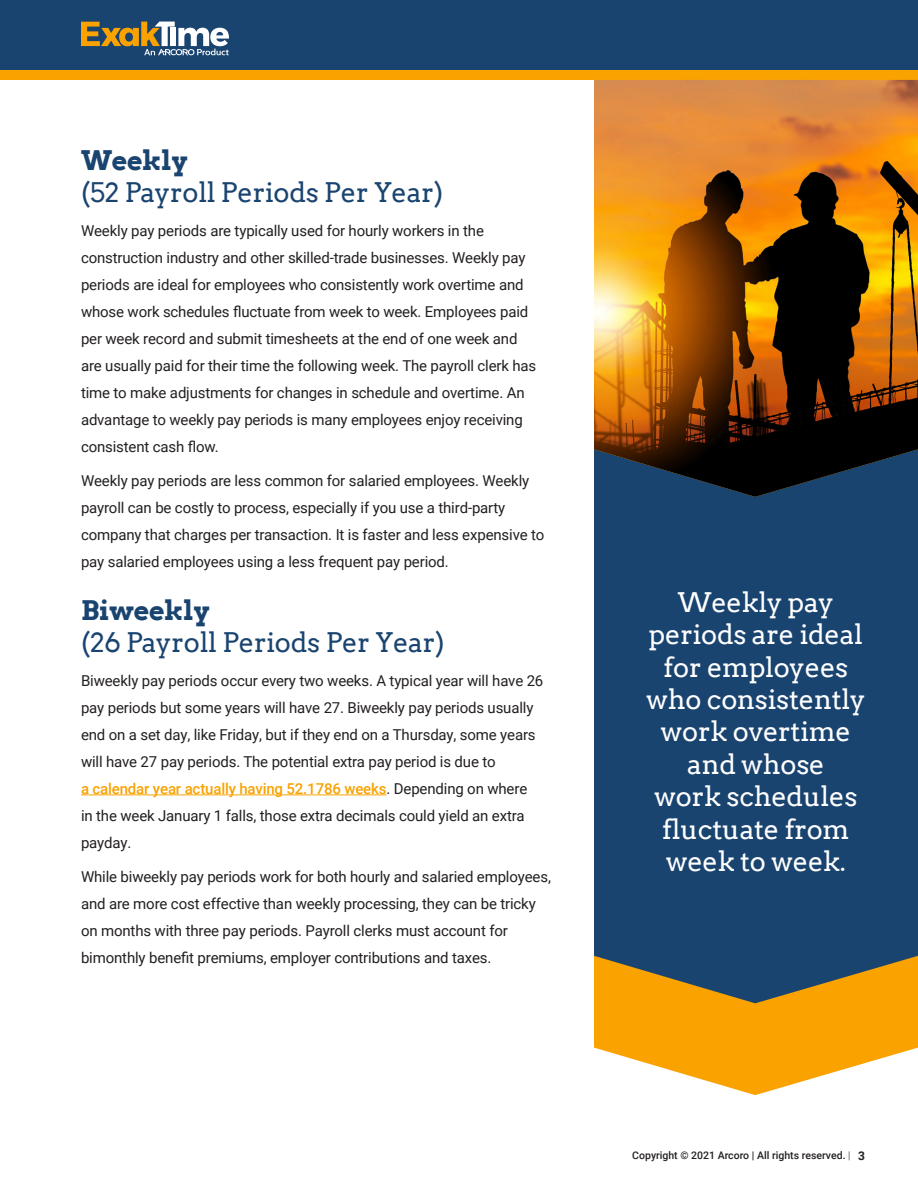
<style>
.page{position:relative;width:918px;height:1188px;background:#fff}
.page>*{position:absolute;margin:0;border:0;box-sizing:border-box;transform-origin:0 0}
.side_bar{font:27px/32.4px "Arvo";letter-spacing:-.01em;color:#fff;text-align:center}
.Blue_Section_Header{font:27px/32.4px "Arvo";letter-spacing:-.01em;color:#1a4470}
.Body_Style_1{font:15px/27px "Roboto";letter-spacing:-.01em;color:#231f20}
.t1{font:500 10.5px "Roboto";color:#231f20}
.s1{font-weight:700}
.s2{font-weight:500;color:#f9a200}
.s3{font-weight:300}
.s4{font-weight:700;font-size:12px}
</style>
<div class="page">
<div style="left:0;top:69px;width:918px;height:11px;background:#f9a200"></div>
<div style="left:0;top:0;width:918px;height:69px;background:#1a4470"></div>
<svg style="left:81px;top:22px;width:148px;height:33px"></svg>
<svg style="left:594px;top:1003px;width:324px;height:92px;fill:#f9a200"></svg>
<hr style="left:81px;top:795px;width:306px;height:1px;background:#f9a200">
<div style="left:594px;top:497px;width:324px;height:506px;background:#1a4470"></div>
<img style="left:594px;top:80px;width:324px;height:417px">
<p class="Blue_Section_Header" style="left:81px;top:144px;width:364px"><span class="s1">Weekly<br></span>(52 Payroll Periods Per Year)</p>
<p class="Body_Style_1" style="left:81px;top:217px;width:457px">Weekly pay periods are typically used for hourly workers in the construction industry and other skilled-trade businesses. Weekly pay periods are ideal for employees who consistently work overtime and whose work schedules fluctuate from week to week. Employees paid per week record and submit timesheets at the end of one week and are usually paid for their time the following week. The payroll clerk has time to make adjustments for changes in schedule and overtime. An advantage to weekly pay periods is many employees enjoy receiving consistent cash flow.</p>
<p class="Body_Style_1" style="left:81px;top:467px;width:465px">Weekly pay periods are less common for salaried employees. Weekly payroll can be costly to process, especially if you use a third-party company that charges per transaction. It is faster and less expensive to pay salaried employees using a less frequent pay period.</p>
<p class="Blue_Section_Header" style="left:81px;top:594px;width:365px"><span class="s1">Biweekly<br></span>(26 Payroll Periods Per Year)</p>
<p class="Body_Style_1" style="left:81px;top:666px;width:464px">Biweekly pay periods occur every two weeks. A typical year will have 26 pay periods but some years will have 27. Biweekly pay periods usually end on a set day, like Friday, but if they end on a Thursday, some years will have 27 pay periods. The potential extra pay period is due to<br><span class="s2">a calendar year actually having 52.1786 weeks</span>. Depending on where<br>in the week January 1 falls, those extra decimals could yield an extra payday.</p>
<p class="Body_Style_1" style="left:81px;top:862px;width:471px">While biweekly pay periods work for both hourly and salaried employees, and are more cost effective than weekly processing, they can be tricky on months with three pay periods. Payroll clerks must account for bimonthly benefit premiums, employer contributions and taxes.</p>
<p class="side_bar" style="left:646px;top:586px;width:221px">Weekly pay periods are ideal for employees who consistently work overtime and whose<br>work schedules fluctuate from week to week.</p>
<p class="t1" style="left:632px;top:1148px;width:234px">Copyright © 2021 Arcoro | All rights reserved. <span class="s3">|</span> <span class="s4">3</span></p>
</div>
